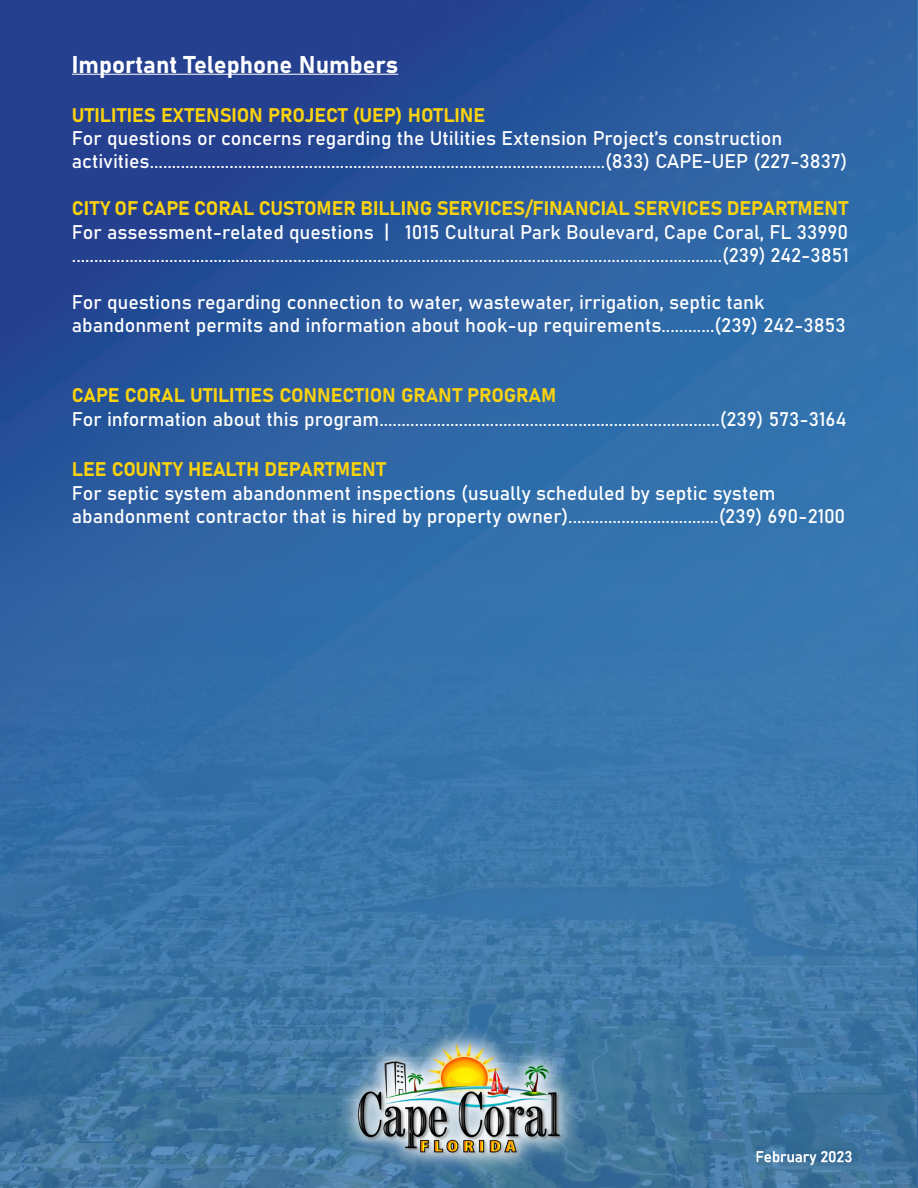
<style>
.page{position:relative;width:918px;height:1188px;background:#fff}
.page>*{position:absolute;margin:0;border:0;box-sizing:border-box;transform-origin:0 0}
.t1{font:24px "Bahnschrift";color:#fff}
.t2{font:19.5px/23.4px "Bahnschrift";color:#fff}
.t3{font:19.5px "Bahnschrift";color:#fad20e}
.t4{font:15px "Bahnschrift";color:#fff}
</style>
<div class="page">
<div style="left:0;top:0;width:917px;height:1188px;background:linear-gradient(to right,#22398b,#2a5c9e)"></div>
<img style="left:0;top:297px;width:339px;height:891px">
<img style="left:339px;top:6px;width:578px;height:1182px">
<hr style="left:917px;top:0;width:1px;height:1188px;background:#3979b2">
<img style="left:917px;top:838px;width:1px;height:350px">
<img style="left:339px;top:1029px;width:240px;height:147px">
<hr style="left:72px;top:74px;width:326px;height:1px;background:#fff">
<div style="left:757px;top:1151px;width:94px;height:14px;background:#fff;opacity:.75"></div>
<p class="t1" style="left:72px;top:46px;width:328px">Important Telephone Numbers</p>
<p class="t3" style="left:72px;top:100px;width:415px">UTILITIES EXTENSION PROJECT (UEP) HOTLINE</p>
<p class="t2" style="left:72px;top:125px;width:777px">For questions or concerns regarding the Utilities Extension Project’s construction activities.......................................................................................................(833) CAPE-UEP (227-3837)</p>
<p class="t3" style="left:72px;top:194px;width:778px">CITY OF CAPE CORAL CUSTOMER BILLING SERVICES/FINANCIAL SERVICES DEPARTMENT</p>
<p class="t2" style="left:72px;top:219px;width:778px">For assessment-related questions | 1015 Cultural Park Boulevard, Cape Coral, FL 33990</p>
<p class="t2" style="left:72px;top:242px;width:779px">...................................................................................................................................................(239) 242-3851</p>
<p class="t2" style="left:72px;top:289px;width:775px">For questions regarding connection to water, wastewater, irrigation, septic tank abandonment permits and information about hook-up requirements............(239) 242-3853</p>
<p class="t3" style="left:72px;top:381px;width:486px">CAPE CORAL UTILITIES CONNECTION GRANT PROGRAM</p>
<p class="t2" style="left:72px;top:406px;width:776px">For information about this program.............................................................................(239) 573-3164</p>
<p class="t3" style="left:72px;top:455px;width:315px">LEE COUNTY HEALTH DEPARTMENT</p>
<p class="t2" style="left:72px;top:480px;width:775px">For septic system abandonment inspections (usually scheduled by septic system abandonment contractor that is hired by property owner)..................................(239) 690-2100</p>
<p class="t4" style="left:756px;top:1145px;width:98px">February 2023</p>
</div>
